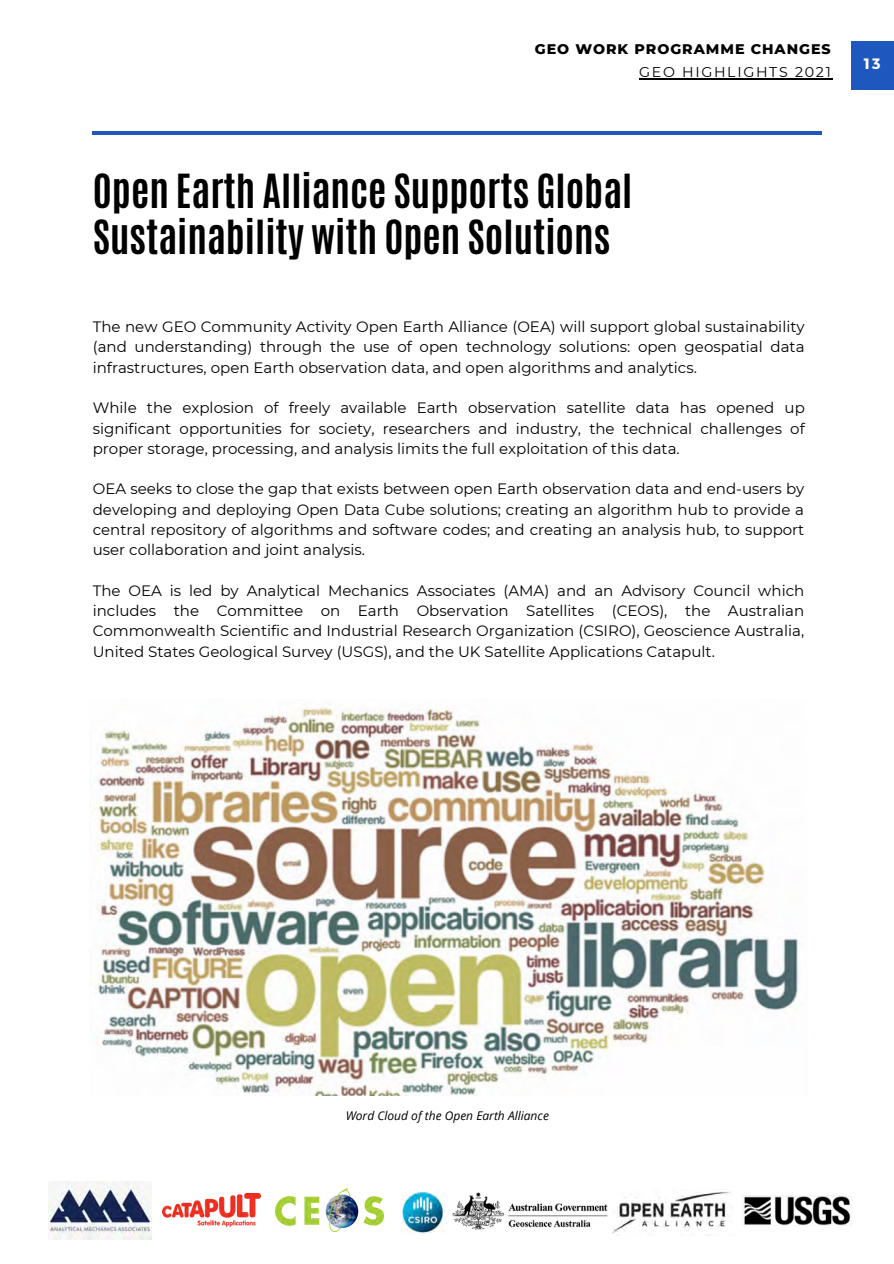
<style>
.page{position:relative;width:894px;height:1264px;background:#fff}
.page>*{position:absolute;margin:0;border:0;box-sizing:border-box;transform-origin:0 0}
.t1{font:700 39.3px/46.2px "Antonio";color:#000}
.t2{font:15px/20.2px "Montserrat";color:#000;text-align:justify}
.t3{font:700 15px "Montserrat";color:#fff}
.t4{font:800 14.25px "Montserrat";letter-spacing:.07em;color:#000}
.t5{font:14.25px "Montserrat";letter-spacing:.12em;color:#000}
.t6{font:italic 12px "Open Sans";color:#000}
</style>
<div class="page">
<div style="left:850px;top:41px;width:43px;height:49px;background:#1e57be"></div>
<hr style="left:93px;top:131px;width:728px;height:3px;background:#1e57be">
<img style="left:275px;top:1188px;width:108px;height:43px">
<img style="left:612px;top:1191px;width:119px;height:43px">
<img style="left:49px;top:1181px;width:102px;height:58px">
<img style="left:402px;top:1191px;width:42px;height:42px">
<img style="left:744px;top:1196px;width:107px;height:29px">
<img style="left:89px;top:704px;width:712px;height:391px">
<img style="left:452px;top:1192px;width:156px;height:38px">
<img style="left:163px;top:1193px;width:98px;height:33px">
<hr style="left:639px;top:78px;width:193px;height:1px;background:#000">
<p class="t4" style="left:534px;top:41px;width:297px">GEO WORK PROGRAMME CHANGES</p>
<p class="t5" style="left:639px;top:63px;width:193px">GEO HIGHLIGHTS 2021</p>
<p class="t3" style="left:863px;top:54px;width:18px">13</p>
<h1 class="t1" style="left:93px;top:168px;width:541px">Open Earth Alliance Supports Global<br>Sustainability with Open Solutions</h1>
<p class="t2" style="left:93px;top:317px;width:713px">The new GEO Community Activity Open Earth Alliance (OEA) will support global sustainability (and understanding) through the use of open technology solutions: open geospatial data infrastructures, open Earth observation data, and open algorithms and analytics.</p>
<p class="t2" style="left:93px;top:398px;width:713px">While the explosion of freely available Earth observation satellite data has opened up significant opportunities for society, researchers and industry, the technical challenges of proper storage, processing, and analysis limits the full exploitation of this data.</p>
<p class="t2" style="left:93px;top:479px;width:713px">OEA seeks to close the gap that exists between open Earth observation data and end-users by developing and deploying Open Data Cube solutions; creating an algorithm hub to provide a central repository of algorithms and software codes; and creating an analysis hub, to support user collaboration and joint analysis.</p>
<p class="t2" style="left:93px;top:580px;width:712px">The OEA is led by Analytical Mechanics Associates (AMA) and an Advisory Council which includes the Committee on Earth Observation Satellites (CEOS), the Australian Commonwealth Scientific and Industrial Research Organization (CSIRO), Geoscience Australia, United States Geological Survey (USGS), and the UK Satellite Applications Catapult.</p>
<p class="t6" style="left:345px;top:1107px;width:205px">Word Cloud of the Open Earth Alliance</p>
</div>
